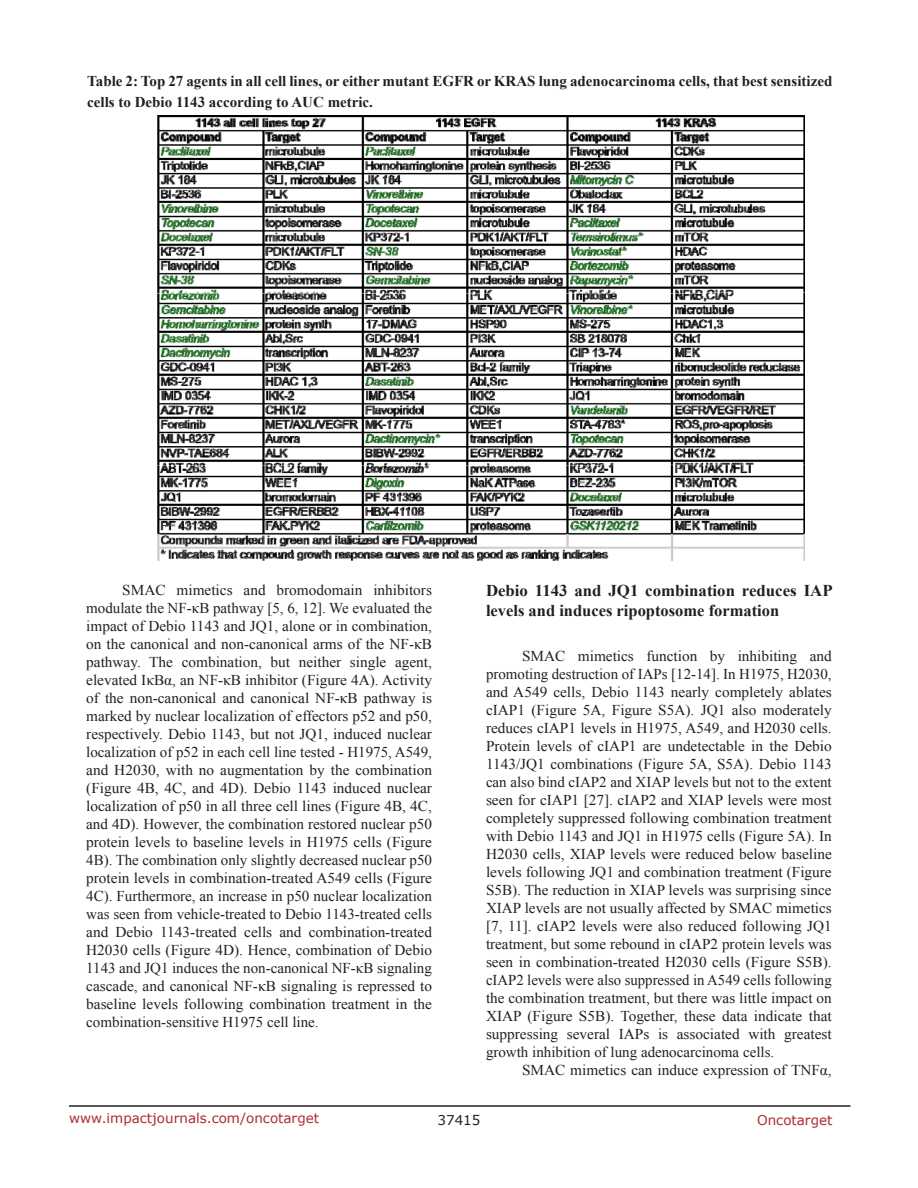
<style>
.page{position:relative;width:918px;height:1188px;background:#fff}
.page>*{position:absolute;margin:0;border:0;box-sizing:border-box;transform-origin:0 0}
.SubHeading{font:700 16.5px/19.8px "Times New Roman";color:#221f22}
.BodyText{font:15px/18px "Times New Roman";color:#221f22;text-align:justify}
.TableHeading{font:700 15px/21.6px "Times New Roman";color:#221f22}
.t1{font:13.5px "Verdana";color:#ac2b31}
.t2{font:13.5px "Verdana";color:#221f22}
</style>
<div class="page">
<hr style="left:69px;top:1105px;width:781px;height:2px;background:#231f20">
<img style="left:158px;top:115px;width:647px;height:446px">
<p class="TableHeading" style="left:87px;top:70px;width:747px">Table 2: Top 27 agents in all cell lines, or either mutant EGFR or KRAS lung adenocarcinoma cells, that best sensitized cells to Debio 1143 according to AUC metric.</p>
<p class="BodyText" style="left:86px;top:581px;width:347px;text-indent:36px">SMAC mimetics and bromodomain inhibitors modulate the NF-κB pathway [5, 6, 12]. We evaluated the impact of Debio 1143 and JQ1, alone or in combination, on the canonical and non-canonical arms of the NF-κB pathway. The combination, but neither single agent, elevated IκBα, an NF-κB inhibitor (Figure 4A). Activity of the non-canonical and canonical NF-κB pathway is marked by nuclear localization of effectors p52 and p50, respectively. Debio 1143, but not JQ1, induced nuclear localization of p52 in each cell line tested - H1975, A549, and H2030, with no augmentation by the combination (Figure 4B, 4C, and 4D). Debio 1143 induced nuclear localization of p50 in all three cell lines (Figure 4B, 4C, and 4D). However, the combination restored nuclear p50 protein levels to baseline levels in H1975 cells (Figure 4B). The combination only slightly decreased nuclear p50 protein levels in combination-treated A549 cells (Figure 4C). Furthermore, an increase in p50 nuclear localization was seen from vehicle-treated to Debio 1143-treated cells and Debio 1143-treated cells and combination-treated H2030 cells (Figure 4D). Hence, combination of Debio 1143 and JQ1 induces the non-canonical NF-κB signaling cascade, and canonical NF-κB signaling is repressed to baseline levels following combination treatment in the combination-sensitive H1975 cell line.</p>
<p class="SubHeading" style="left:486px;top:580px;width:348px">Debio 1143 and JQ1 combination reduces IAP levels and induces ripoptosome formation</p>
<p class="BodyText" style="left:486px;top:647px;width:347px;text-indent:36px">SMAC mimetics function by inhibiting and promoting destruction of IAPs [12-14]. In H1975, H2030, and A549 cells, Debio 1143 nearly completely ablates cIAP1 (Figure 5A, Figure S5A). JQ1 also moderately reduces cIAP1 levels in H1975, A549, and H2030 cells.<br>Protein levels of cIAP1 are undetectable in the Debio 1143/JQ1 combinations (Figure 5A, S5A). Debio 1143 can also bind cIAP2 and XIAP levels but not to the extent seen for cIAP1 [27]. cIAP2 and XIAP levels were most completely suppressed following combination treatment with Debio 1143 and JQ1 in H1975 cells (Figure 5A). In H2030 cells, XIAP levels were reduced below baseline levels following JQ1 and combination treatment (Figure S5B). The reduction in XIAP levels was surprising since XIAP levels are not usually affected by SMAC mimetics [7, 11]. cIAP2 levels were also reduced following JQ1 treatment, but some rebound in cIAP2 protein levels was seen in combination-treated H2030 cells (Figure S5B). cIAP2 levels were also suppressed in A549 cells following the combination treatment, but there was little impact on XIAP (Figure S5B). Together, these data indicate that suppressing several IAPs is associated with greatest growth inhibition of lung adenocarcinoma cells.</p>
<p class="BodyText" style="left:522px;top:1061px;width:311px">SMAC mimetics can induce expression of TNFα,</p>
<p class="t1" style="left:69px;top:1109px;width:252px">www.impactjournals.com/oncotarget</p>
<p class="t2" style="left:438px;top:1111px;width:44px">37415</p>
<p class="t1" style="left:757px;top:1111px;width:77px">Oncotarget</p>
</div>
